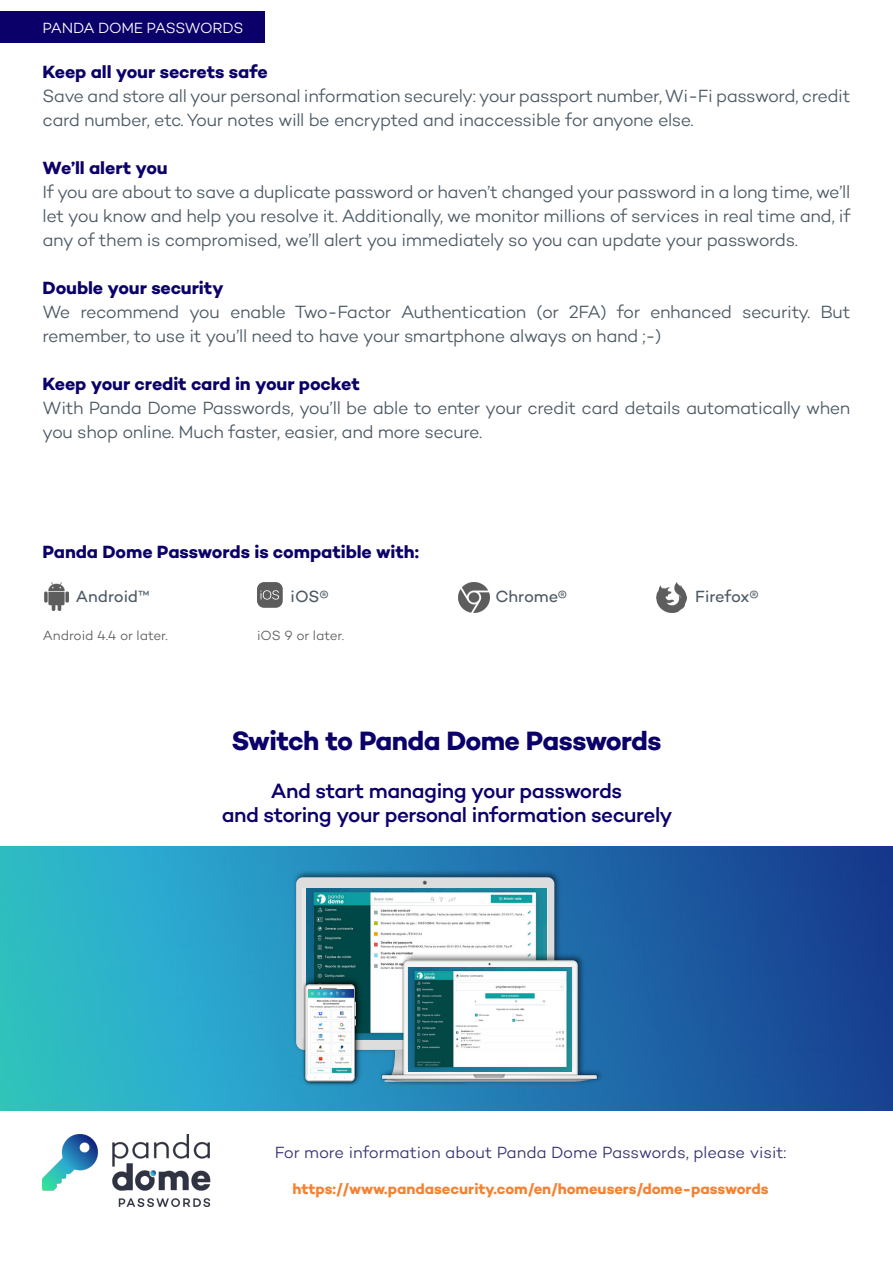
<style>
.page{position:relative;width:893px;height:1263px;background:#fff}
.page>*{position:absolute;margin:0;border:0;box-sizing:border-box;transform-origin:0 0}
.t1{font:700 27px "Campton";letter-spacing:-.03em;color:#0b006a}
.t2{font:500 21px "Campton";letter-spacing:-.025em;color:#0b006a}
.t3{font:300 18px/24px "Campton";letter-spacing:-.025em;color:#4b5964}
.t4{font:700 18px "Campton";letter-spacing:-.005em;color:#0b006a}
.t5{font:300 16.5px "Campton";letter-spacing:-.01em;color:#343072}
.t6{font:16.5px "Campton";letter-spacing:-.005em;color:#4b5964}
.t7{font:700 15px "Campton";letter-spacing:-.005em;color:#f48232}
.t8{font:300 15px "Campton";letter-spacing:-.02em;color:#fff}
.t9{font:300 13.5px "Campton";letter-spacing:-.01em;color:#5d5d5d}
</style>
<div class="page">
<div style="left:0;top:11px;width:264px;height:32px;background:#0b006a"></div>
<img style="left:43px;top:1134px;width:168px;height:72px">
<img style="left:0;top:846px;width:893px;height:264px">
<img style="left:293px;top:870px;width:269px;height:80px">
<img style="left:286px;top:950px;width:321px;height:136px">
<img style="left:286px;top:974px;width:83px;height:112px">
<img style="left:301px;top:1082px;width:58px;height:3px">
<svg style="left:296px;top:877px;width:301px;height:205px"></svg>
<div style="left:306px;top:991px;width:48px;height:84px;background:#e7e7e7"></div>
<img style="left:308px;top:989px;width:45px;height:85px">
<svg style="left:257px;top:582px;width:26px;height:26px"></svg>
<img style="left:45px;top:582px;width:24px;height:28px">
<img style="left:459px;top:582px;width:30px;height:31px">
<img style="left:657px;top:582px;width:29px;height:30px">
<p class="t8" style="left:43px;top:19px;width:202px">PANDA DOME PASSWORDS</p>
<p class="t4" style="left:43px;top:60px;width:227px">Keep all your secrets safe</p>
<p class="t3" style="left:43px;top:84px;width:809px">Save and store all your personal information securely: your passport number, Wi-Fi password, credit card number, etc. Your notes will be encrypted and inaccessible for anyone else.</p>
<p class="t4" style="left:43px;top:156px;width:127px">We’ll alert you</p>
<p class="t3" style="left:43px;top:180px;width:809px;text-align:justify">If you are about to save a duplicate password or haven’t changed your password in a long time, we’ll let you know and help you resolve it. Additionally, we monitor millions of services in real time and, if any of them is compromised, we’ll alert you immediately so you can update your passwords.</p>
<p class="t4" style="left:43px;top:276px;width:183px">Double your security</p>
<p class="t3" style="left:43px;top:300px;width:809px">We recommend you enable Two-Factor Authentication (or 2FA) for enhanced security. But remember, to use it you’ll need to have your smartphone always on hand ;-)</p>
<p class="t4" style="left:43px;top:372px;width:319px">Keep your credit card in your pocket</p>
<p class="t3" style="left:43px;top:396px;width:809px">With Panda Dome Passwords, you’ll be able to enter your credit card details automatically when you shop online. Much faster, easier, and more secure.</p>
<p class="t4" style="left:43px;top:540px;width:378px">Panda Dome Passwords is compatible with:</p>
<p class="t6" style="left:76px;top:586px;width:75px">Android™</p>
<p class="t9" style="left:43px;top:626px;width:127px">Android 4.4 or later.</p>
<p class="t6" style="left:291px;top:586px;width:40px">iOS®</p>
<p class="t9" style="left:257px;top:626px;width:89px">iOS 9 or later.</p>
<p class="t6" style="left:495px;top:586px;width:73px">Chrome®</p>
<p class="t6" style="left:695px;top:586px;width:65px">Firefox®</p>
<p class="t1" style="left:231px;top:724px;width:432px">Switch to Panda Dome Passwords</p>
<p class="t2" style="left:271px;top:778px;width:353px">And start managing your passwords</p>
<p class="t2" style="left:222px;top:802px;width:453px">and storing your personal information securely</p>
<p class="t5" style="left:275px;top:1142px;width:513px">For more information about Panda Dome Passwords, please visit:</p>
<p class="t7" style="left:293px;top:1179px;width:478px">https://www.pandasecurity.com/en/homeusers/dome-passwords</p>
</div>
